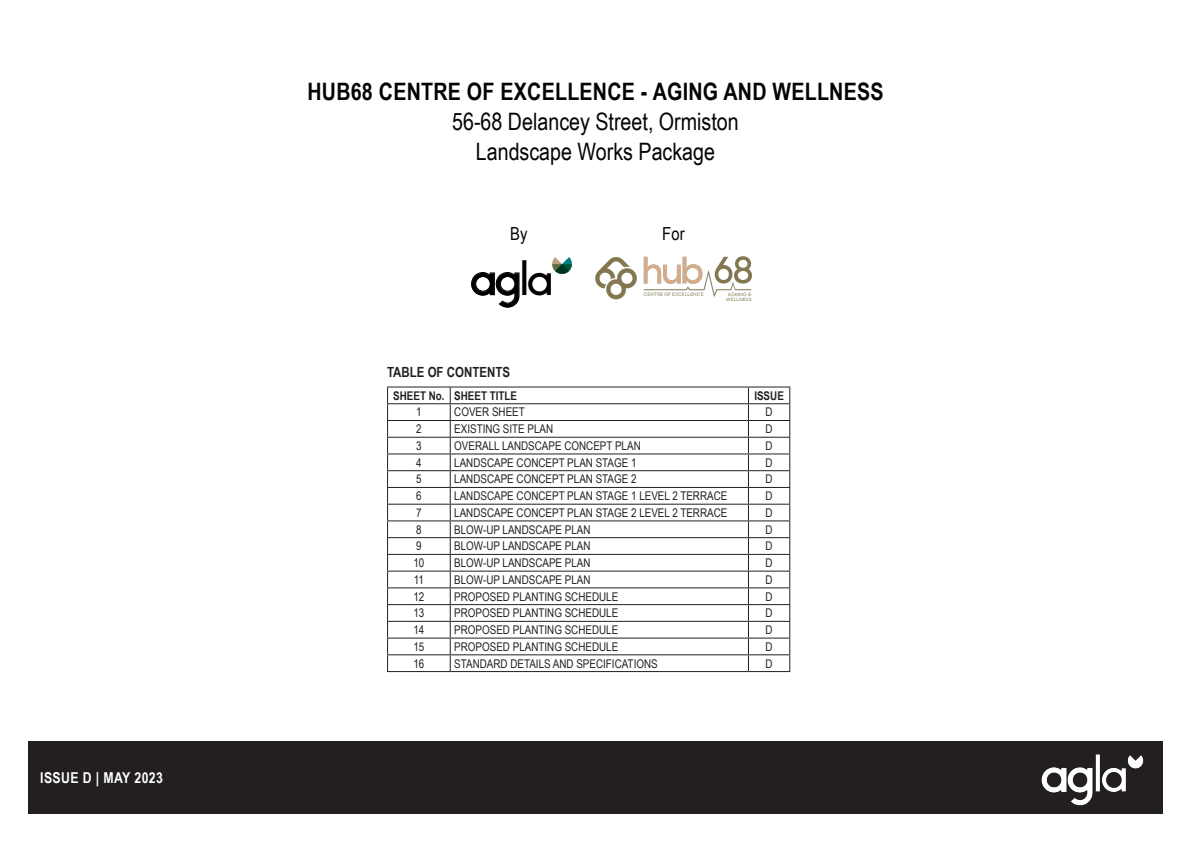
<style>
.page{position:relative;width:1191px;height:842px;background:#fff}
.page>*{position:absolute;margin:0;border:0;box-sizing:border-box;transform-origin:0 0}
.t1{font:47.4px "Biko";color:#000}
.t2{font:24px "Arial Narrow";color:#040503}
.t3{font:700 24px "Arial Narrow";letter-spacing:.01em;color:#040503}
.t4{font:18px "Arial Narrow";color:#040503}
.t5{font:700 15px "Arial Narrow";letter-spacing:.025em;color:#fff}
.t6{font:700 14px "Arial Narrow";color:#231f20}
.t7{font:12px "Arial Narrow";color:#231f20}
.t8{font:700 12px "Arial Narrow";color:#231f20}
</style>
<div class="page">
<div style="left:28px;top:741px;width:1134px;height:73px;background:#231f20"></div>
<img style="left:1041px;top:754px;width:103px;height:52px">
<hr style="left:387px;top:386px;width:63px;height:1px;background:#231f20">
<hr style="left:450px;top:386px;width:298px;height:1px;background:#231f20">
<hr style="left:748px;top:386px;width:42px;height:1px;background:#231f20">
<hr style="left:387px;top:403px;width:63px;height:1px;background:#231f20">
<hr style="left:450px;top:403px;width:298px;height:1px;background:#231f20">
<hr style="left:748px;top:403px;width:42px;height:1px;background:#231f20">
<hr style="left:387px;top:420px;width:63px;height:1px;background:#231f20">
<hr style="left:450px;top:420px;width:298px;height:1px;background:#231f20">
<hr style="left:748px;top:420px;width:42px;height:1px;background:#231f20">
<hr style="left:387px;top:437px;width:63px;height:1px;background:#231f20">
<hr style="left:450px;top:437px;width:298px;height:1px;background:#231f20">
<hr style="left:748px;top:437px;width:42px;height:1px;background:#231f20">
<hr style="left:387px;top:453px;width:63px;height:1px;background:#231f20">
<hr style="left:450px;top:453px;width:298px;height:1px;background:#231f20">
<hr style="left:748px;top:453px;width:42px;height:1px;background:#231f20">
<hr style="left:387px;top:470px;width:63px;height:1px;background:#231f20">
<hr style="left:450px;top:470px;width:298px;height:1px;background:#231f20">
<hr style="left:748px;top:470px;width:42px;height:1px;background:#231f20">
<hr style="left:387px;top:487px;width:63px;height:1px;background:#231f20">
<hr style="left:450px;top:487px;width:298px;height:1px;background:#231f20">
<hr style="left:748px;top:487px;width:42px;height:1px;background:#231f20">
<hr style="left:387px;top:504px;width:63px;height:1px;background:#231f20">
<hr style="left:450px;top:504px;width:298px;height:1px;background:#231f20">
<hr style="left:748px;top:504px;width:42px;height:1px;background:#231f20">
<hr style="left:387px;top:520px;width:63px;height:1px;background:#231f20">
<hr style="left:450px;top:520px;width:298px;height:1px;background:#231f20">
<hr style="left:748px;top:520px;width:42px;height:1px;background:#231f20">
<hr style="left:387px;top:537px;width:63px;height:1px;background:#231f20">
<hr style="left:450px;top:537px;width:298px;height:1px;background:#231f20">
<hr style="left:748px;top:537px;width:42px;height:1px;background:#231f20">
<hr style="left:387px;top:554px;width:63px;height:1px;background:#231f20">
<hr style="left:450px;top:554px;width:298px;height:1px;background:#231f20">
<hr style="left:748px;top:554px;width:42px;height:1px;background:#231f20">
<hr style="left:387px;top:571px;width:63px;height:1px;background:#231f20">
<hr style="left:450px;top:571px;width:298px;height:1px;background:#231f20">
<hr style="left:748px;top:571px;width:42px;height:1px;background:#231f20">
<hr style="left:387px;top:587px;width:63px;height:1px;background:#231f20">
<hr style="left:450px;top:587px;width:298px;height:1px;background:#231f20">
<hr style="left:748px;top:587px;width:42px;height:1px;background:#231f20">
<hr style="left:387px;top:604px;width:63px;height:1px;background:#231f20">
<hr style="left:450px;top:604px;width:298px;height:1px;background:#231f20">
<hr style="left:748px;top:604px;width:42px;height:1px;background:#231f20">
<hr style="left:387px;top:621px;width:63px;height:1px;background:#231f20">
<hr style="left:450px;top:621px;width:298px;height:1px;background:#231f20">
<hr style="left:748px;top:621px;width:42px;height:1px;background:#231f20">
<hr style="left:387px;top:638px;width:63px;height:1px;background:#231f20">
<hr style="left:450px;top:638px;width:298px;height:1px;background:#231f20">
<hr style="left:748px;top:638px;width:42px;height:1px;background:#231f20">
<hr style="left:387px;top:654px;width:63px;height:1px;background:#231f20">
<svg style="left:387px;top:387px;width:1px;height:284px"></svg>
<hr style="left:450px;top:654px;width:298px;height:1px;background:#231f20">
<svg style="left:450px;top:387px;width:1px;height:284px"></svg>
<hr style="left:748px;top:654px;width:42px;height:1px;background:#231f20">
<svg style="left:748px;top:387px;width:1px;height:284px"></svg>
<svg style="left:789px;top:387px;width:1px;height:284px"></svg>
<hr style="left:387px;top:671px;width:63px;height:1px;background:#231f20">
<hr style="left:450px;top:671px;width:298px;height:1px;background:#231f20">
<hr style="left:748px;top:671px;width:42px;height:1px;background:#231f20">
<svg style="left:471px;top:272px;width:49px;height:36px"></svg>
<svg style="left:552px;top:257px;width:20px;height:17px"></svg>
<img style="left:595px;top:256px;width:156px;height:44px">
<p class="t5" style="left:40px;top:766px;width:124px">ISSUE D | MAY 2023</p>
<p class="t3" style="left:307px;top:73px;width:578px">HUB68 CENTRE OF EXCELLENCE - AGING AND WELLNESS</p>
<p class="t2" style="left:452px;top:104px;width:288px">56-68 Delancey Street, Ormiston</p>
<p class="t2" style="left:476px;top:134px;width:241px">Landscape Works Package</p>
<p class="t4" style="left:510px;top:220px;width:19px">By</p>
<p class="t4" style="left:662px;top:220px;width:24px">For</p>
<p class="t1" style="left:470px;top:252px;width:85px">agla</p>
<p class="t6" style="left:387px;top:361px;width:124px">TABLE OF CONTENTS</p>
<p class="t8" style="left:393px;top:386px;width:53px">SHEET No.</p>
<p class="t8" style="left:454px;top:386px;width:64px">SHEET TITLE</p>
<p class="t8" style="left:754px;top:386px;width:31px">ISSUE</p>
<p class="t7" style="left:416px;top:403px;width:7px">1</p>
<p class="t7" style="left:454px;top:403px;width:72px">COVER SHEET</p>
<p class="t7" style="left:765px;top:403px;width:9px">D</p>
<p class="t7" style="left:416px;top:420px;width:7px">2</p>
<p class="t7" style="left:454px;top:420px;width:100px">EXISTING SITE PLAN</p>
<p class="t7" style="left:765px;top:420px;width:9px">D</p>
<p class="t7" style="left:416px;top:437px;width:7px">3</p>
<p class="t7" style="left:454px;top:437px;width:188px">OVERALL LANDSCAPE CONCEPT PLAN</p>
<p class="t7" style="left:765px;top:437px;width:9px">D</p>
<p class="t7" style="left:416px;top:454px;width:7px">4</p>
<p class="t7" style="left:454px;top:454px;width:184px">LANDSCAPE CONCEPT PLAN STAGE 1</p>
<p class="t7" style="left:765px;top:454px;width:9px">D</p>
<p class="t7" style="left:416px;top:470px;width:7px">5</p>
<p class="t7" style="left:454px;top:470px;width:184px">LANDSCAPE CONCEPT PLAN STAGE 2</p>
<p class="t7" style="left:765px;top:470px;width:9px">D</p>
<p class="t7" style="left:416px;top:487px;width:7px">6</p>
<p class="t7" style="left:454px;top:487px;width:275px">LANDSCAPE CONCEPT PLAN STAGE 1 LEVEL 2 TERRACE</p>
<p class="t7" style="left:765px;top:487px;width:9px">D</p>
<p class="t7" style="left:416px;top:504px;width:7px">7</p>
<p class="t7" style="left:454px;top:504px;width:275px">LANDSCAPE CONCEPT PLAN STAGE 2 LEVEL 2 TERRACE</p>
<p class="t7" style="left:765px;top:504px;width:9px">D</p>
<p class="t7" style="left:416px;top:521px;width:7px">8</p>
<p class="t7" style="left:454px;top:521px;width:138px">BLOW-UP LANDSCAPE PLAN</p>
<p class="t7" style="left:765px;top:521px;width:9px">D</p>
<p class="t7" style="left:416px;top:537px;width:7px">9</p>
<p class="t7" style="left:454px;top:537px;width:138px">BLOW-UP LANDSCAPE PLAN</p>
<p class="t7" style="left:765px;top:537px;width:9px">D</p>
<p class="t7" style="left:413px;top:554px;width:12px">10</p>
<p class="t7" style="left:454px;top:554px;width:138px">BLOW-UP LANDSCAPE PLAN</p>
<p class="t7" style="left:765px;top:554px;width:9px">D</p>
<p class="t7" style="left:414px;top:571px;width:12px">11</p>
<p class="t7" style="left:454px;top:571px;width:138px">BLOW-UP LANDSCAPE PLAN</p>
<p class="t7" style="left:765px;top:571px;width:9px">D</p>
<p class="t7" style="left:413px;top:588px;width:12px">12</p>
<p class="t7" style="left:454px;top:588px;width:166px">PROPOSED PLANTING SCHEDULE</p>
<p class="t7" style="left:765px;top:588px;width:9px">D</p>
<p class="t7" style="left:413px;top:604px;width:12px">13</p>
<p class="t7" style="left:454px;top:604px;width:166px">PROPOSED PLANTING SCHEDULE</p>
<p class="t7" style="left:765px;top:604px;width:9px">D</p>
<p class="t7" style="left:413px;top:621px;width:12px">14</p>
<p class="t7" style="left:454px;top:621px;width:166px">PROPOSED PLANTING SCHEDULE</p>
<p class="t7" style="left:765px;top:621px;width:9px">D</p>
<p class="t7" style="left:413px;top:638px;width:12px">15</p>
<p class="t7" style="left:454px;top:638px;width:166px">PROPOSED PLANTING SCHEDULE</p>
<p class="t7" style="left:765px;top:638px;width:9px">D</p>
<p class="t7" style="left:413px;top:654px;width:12px">16</p>
<p class="t7" style="left:454px;top:654px;width:205px">STANDARD DETAILS AND SPECIFICATIONS</p>
<p class="t7" style="left:765px;top:654px;width:9px">D</p>
</div>
